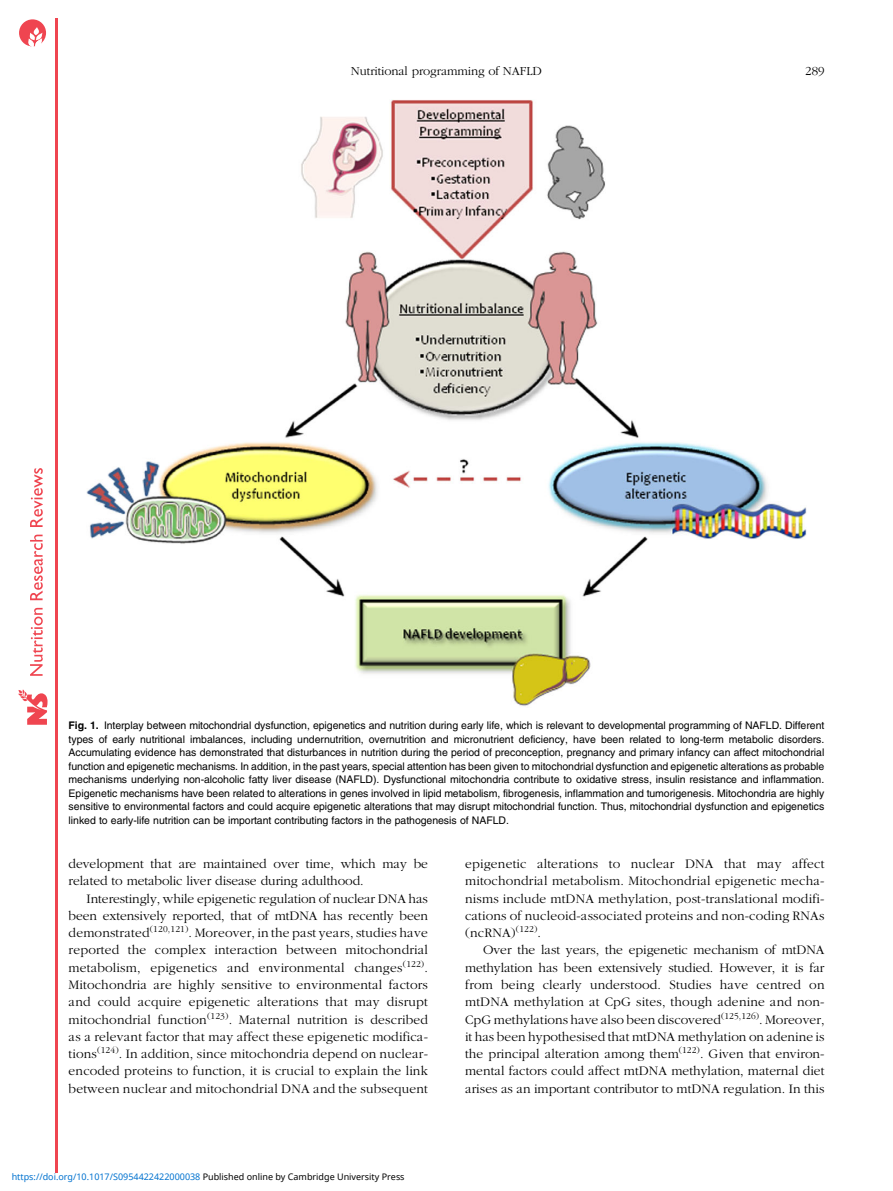
<style>
.page{position:relative;width:893px;height:1191px;background:#fff}
.page>*{position:absolute;margin:0;border:0;box-sizing:border-box;transform-origin:0 0}
.t1{font:13.5px/17.2px "Adv OT777 cf 4 fb";letter-spacing:.01em;color:#000;text-align:justify}
.t2{font:12.75px "Adv OT777 cf 4 fb";color:#000}
.t3{font:10.5px/13.5px "Adv OT82 c 4 f 4 c 4";color:#000;text-align:justify}
.t4{font:9px "Noto Sans";color:#0172cf}
.s1{font-family:"Adv O Tf 3919 c 9 c.B"}
.s2{color:#000}
</style>
<div class="page">
<hr style="left:56px;top:19px;width:2px;height:1154px;background:#ef4550">
<svg style="left:18px;top:689px;width:30px;height:35px"></svg>
<svg style="left:30px;top:608px;width:13px;height:68px"></svg>
<svg style="left:30px;top:534px;width:13px;height:66px"></svg>
<svg style="left:30px;top:468px;width:13px;height:59px"></svg>
<svg style="left:19px;top:19px;width:27px;height:27px"></svg>
<img style="left:86px;top:100px;width:721px;height:606px">
<p class="t2" style="left:351px;top:66px;width:192px">Nutritional programming of NAFLD</p>
<p class="t2" style="left:805px;top:66px;width:21px">289</p>
<p class="t3" style="left:69px;top:720px;width:757px"><span class="s1">Fig. 1.</span> Interplay between mitochondrial dysfunction, epigenetics and nutrition during early life, which is relevant to developmental programming of NAFLD. Different types of early nutritional imbalances, including undernutrition, overnutrition and micronutrient deficiency, have been related to long-term metabolic disorders.<br>Accumulating evidence has demonstrated that disturbances in nutrition during the period of preconception, pregnancy and primary infancy can affect mitochondrial function and epigenetic mechanisms. In addition, in the past years, special attention has been given to mitochondrial dysfunction and epigenetic alterations as probable mechanisms underlying non-alcoholic fatty liver disease (NAFLD). Dysfunctional mitochondria contribute to oxidative stress, insulin resistance and inflammation.<br>Epigenetic mechanisms have been related to alterations in genes involved in lipid metabolism, fibrogenesis, inflammation and tumorigenesis. Mitochondria are highly sensitive to environmental factors and could acquire epigenetic alterations that may disrupt mitochondrial function. Thus, mitochondrial dysfunction and epigenetics linked to early-life nutrition can be important contributing factors in the pathogenesis of NAFLD.</p>
<p class="t1" style="left:69px;top:856px;width:361px">development that are maintained over time, which may be related to metabolic liver disease during adulthood.</p>
<p class="t1" style="left:69px;top:890px;width:361px;text-indent:18px">Interestingly, while epigenetic regulation of nuclear DNA has been extensively reported, that of mtDNA has recently been demonstrated<sup>(120,121)</sup>. Moreover, in the past years, studies have reported the complex interaction between mitochondrial metabolism, epigenetics and environmental changes<sup>(122)</sup>.<br>Mitochondria are highly sensitive to environmental factors and could acquire epigenetic alterations that may disrupt mitochondrial function<sup>(123)</sup>. Maternal nutrition is described as a relevant factor that may affect these epigenetic modifica&shy;tions<sup>(124)</sup>. In addition, since mitochondria depend on nuclear&shy;encoded proteins to function, it is crucial to explain the link between nuclear and mitochondrial DNA and the subsequent</p>
<p class="t4" style="left:12px;top:1170px;width:394px">https://doi.org/10.1017/S0954422422000038 <span class="s2">Published online by Cambridge University Press</span></p>
<p class="t1" style="left:465px;top:856px;width:361px">epigenetic alterations to nuclear DNA that may affect mitochondrial metabolism. Mitochondrial epigenetic mecha&shy;nisms include mtDNA methylation, post-translational modifi&shy;cations of nucleoid-associated proteins and non-coding RNAs (ncRNA)<sup>(122)</sup>.</p>
<p class="t1" style="left:465px;top:942px;width:361px;text-indent:18px">Over the last years, the epigenetic mechanism of mtDNA methylation has been extensively studied. However, it is far from being clearly understood. Studies have centred on mtDNA methylation at CpG sites, though adenine and non-CpG methylations have also been discovered<sup>(125,126)</sup>. Moreover, it has been hypothesised that mtDNA methylation on adenine is the principal alteration among them<sup>(122)</sup>. Given that environ&shy;mental factors could affect mtDNA methylation, maternal diet arises as an important contributor to mtDNA regulation. In this</p>
</div>
